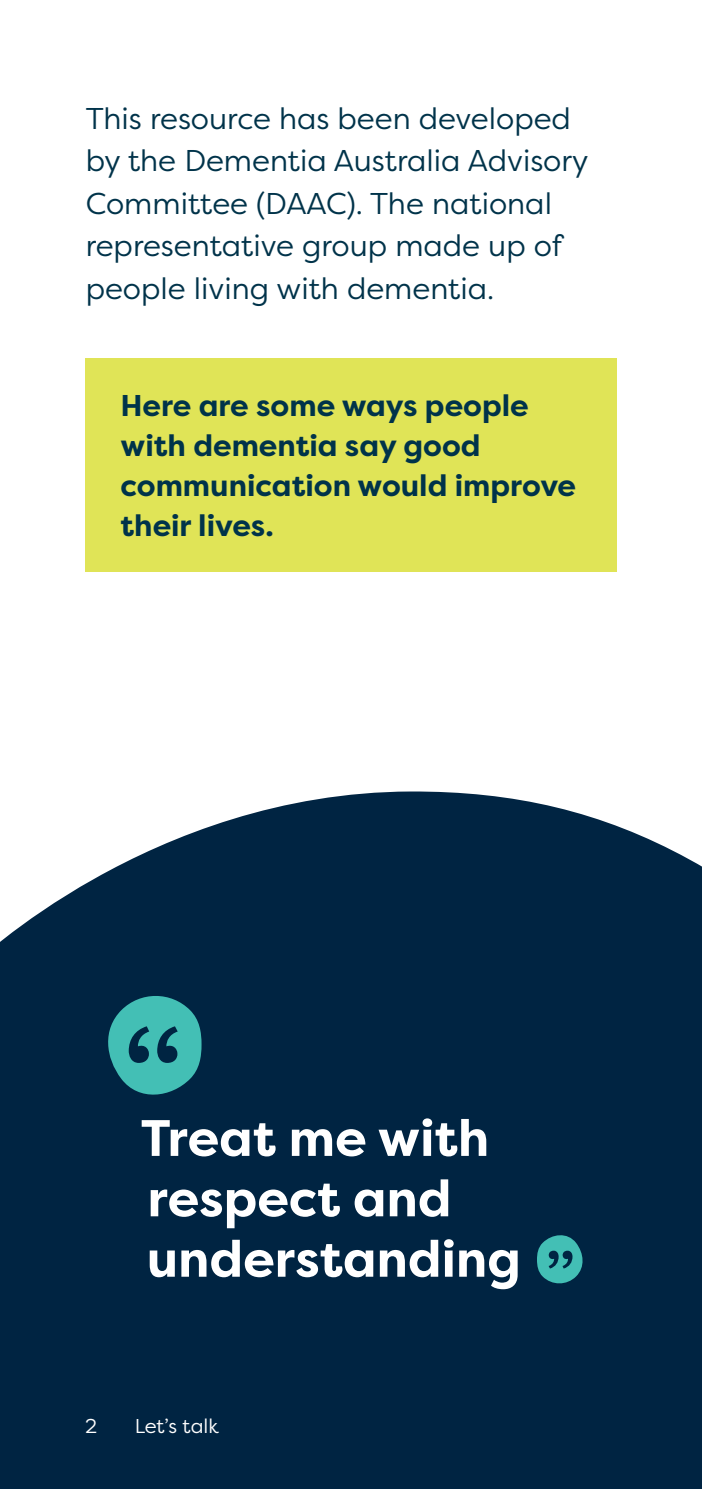
<style>
.page{position:relative;width:702px;height:1489px;background:#fff}
.page>*{position:absolute;margin:0;border:0;box-sizing:border-box;transform-origin:0 0}
.t1{font:700 51px/60.5px "Filson Pro";color:#fff}
.BODY{font:30px/42.5px "Filson Pro";color:#00334a}
._07__Key_info{font:700 30px/40px "Filson Pro";color:#00334a}
.t2{font:20px "Filson Pro";color:#fff}
</style>
<div class="page">
<div style="left:85px;top:358px;width:532px;height:214px;background:#e0e457"></div>
<div style="left:0;top:791px;width:702px;height:697px;background:#002442"></div>
<svg style="left:102px;top:991px;width:99px;height:110px;background:#277f85"></svg>
<svg style="left:537px;top:1231px;width:48px;height:54px;background:#277f85"></svg>
<p class="BODY" style="left:86px;top:96px;width:504px">This resource has been developed by the Dementia Australia Advisory<br>Committee (DAAC). The national representative group made up of people living with dementia.</p>
<p class="_07__Key_info" style="left:120px;top:386px;width:457px">Here are some ways people with dementia say good communication would improve their lives.</p>
<p class="t1" style="left:140px;top:1108px;width:382px">Treat me with respect and understanding</p>
<p class="t2" style="left:85px;top:1412px;width:14px">2</p>
<p class="t2" style="left:135px;top:1412px;width:86px">Let’s talk</p>
</div>
